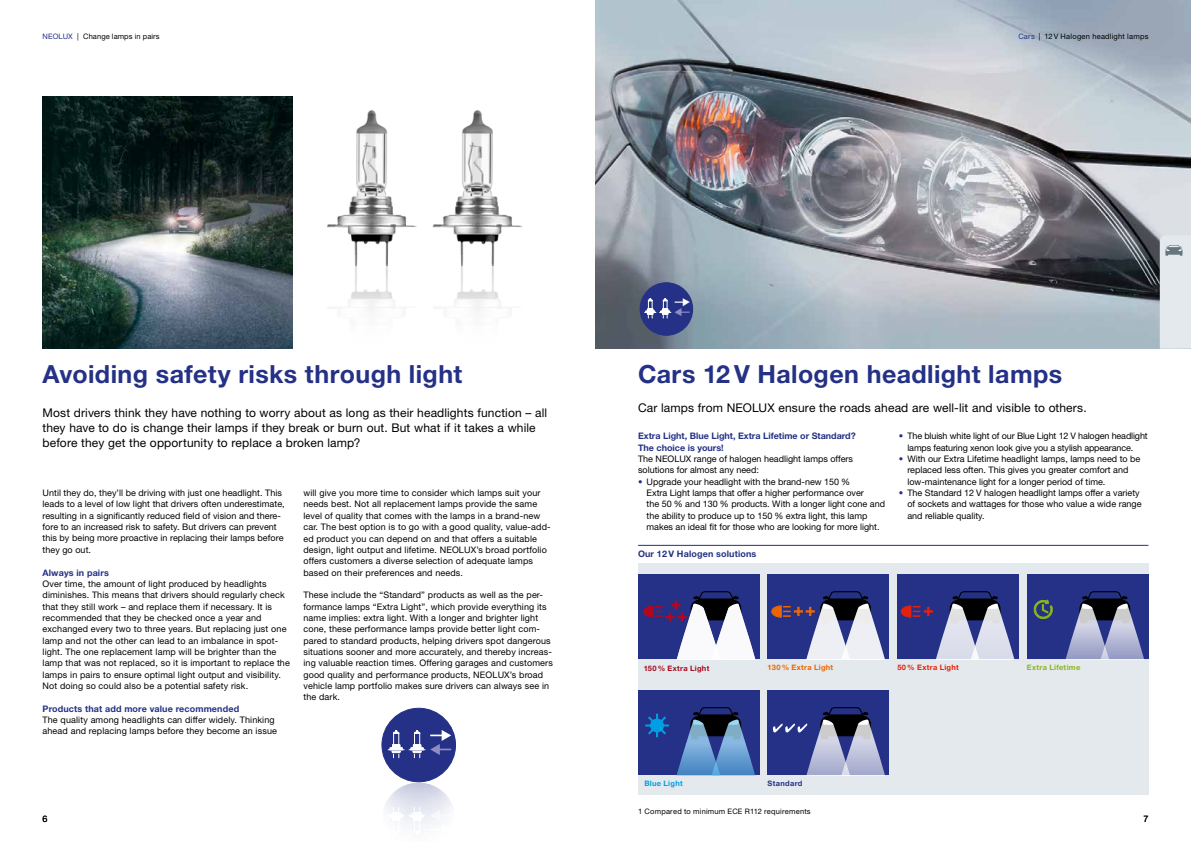
<style>
.page{position:relative;width:1191px;height:842px;background:#fff}
.page>*{position:absolute;margin:0;border:0;box-sizing:border-box;transform-origin:0 0}
.t1{font:700 25px "Helvetica Neue LT Pro";letter-spacing:.015em;color:#243186}
.t2{font:12px/15.1px "Helvetica Neue LT Pro";letter-spacing:.01em;color:#000}
.t3{font:9px/11.3px "Helvetica Neue LT Pro";letter-spacing:.015em;color:#000}
.t4{font:700 9px/11.3px "Helvetica Neue LT Pro";letter-spacing:.015em;color:#243186}
.t5{font:9px/11.3px "Helvetica Neue LT Pro";letter-spacing:-.015em;color:#000}
.t6{font:7.5px "Helvetica Neue LT Pro";letter-spacing:.025em;color:#000}
.t7{font:700 7.5px "Helvetica Neue LT Pro";letter-spacing:.04em;color:#a6081d}
.t8{font:700 7.5px "Helvetica Neue LT Pro";letter-spacing:.04em;color:#ec6502}
.t9{font:700 7.5px "Helvetica Neue LT Pro";letter-spacing:.045em;color:#e4200e}
.t10{font:700 7.5px "Helvetica Neue LT Pro";letter-spacing:.04em;color:#8bb61c}
.t11{font:700 7.5px "Helvetica Neue LT Pro";letter-spacing:.04em;color:#009ee3}
.t12{font:700 7.5px "Helvetica Neue LT Pro";letter-spacing:.045em;color:#243186}
.s1{color:#243186}
</style>
<div class="page">
<img style="left:595px;top:0;width:596px;height:349px">
<img style="left:43px;top:96px;width:249px;height:253px">
<svg style="left:1159px;top:235px;width:32px;height:114px;background:#dbe1e5"></svg>
<div style="left:640px;top:283px;width:52px;height:52px;background:#243186;border-radius:50%"></div>
<div style="left:640px;top:283px;width:53px;height:52px;border:1px solid #243186;border-radius:50%"></div>
<svg style="left:644px;top:298px;width:45px;height:20px"></svg>
<svg style="left:386px;top:783px;width:66px;height:41px"></svg>
<div style="left:382px;top:708px;width:73px;height:74px;background:#243186;border-radius:50%"></div>
<div style="left:382px;top:708px;width:74px;height:74px;border:1px solid #243186;border-radius:50%"></div>
<svg style="left:387px;top:730px;width:64px;height:28px"></svg>
<div style="left:638px;top:563px;width:510px;height:231px;background:#e3e9ec"></div>
<hr style="left:638px;top:545px;width:510px;height:1px;background:#243186">
<div style="left:767px;top:690px;width:122px;height:85px;background:#243186"></div>
<svg style="left:773px;top:707px;width:112px;height:68px"></svg>
<div style="left:897px;top:574px;width:121px;height:85px;background:#243186"></div>
<div style="left:767px;top:574px;width:122px;height:85px;background:#243186"></div>
<div style="left:638px;top:574px;width:121px;height:85px;background:#243186"></div>
<div style="left:638px;top:690px;width:121px;height:85px;background:#243186"></div>
<svg style="left:645px;top:707px;width:110px;height:68px"></svg>
<div style="left:1026px;top:574px;width:122px;height:85px;background:#243186"></div>
<svg style="left:1033px;top:591px;width:111px;height:68px"></svg>
<svg style="left:771px;top:591px;width:114px;height:68px"></svg>
<svg style="left:643px;top:591px;width:113px;height:68px"></svg>
<svg style="left:900px;top:591px;width:115px;height:68px"></svg>
<img style="left:327px;top:110px;width:90px;height:156px">
<img style="left:432px;top:110px;width:91px;height:156px">
<img style="left:439px;top:266px;width:72px;height:44px">
<img style="left:328px;top:266px;width:111px;height:44px">
<p class="t6" style="left:43px;top:32px;width:119px"><span class="s1">NEOLUX</span> | Change lamps in pairs</p>
<p class="t6" style="left:1018px;top:32px;width:132px"><span class="s1">Cars</span> | 12 V Halogen headlight lamps</p>
<h1 class="t1" style="left:43px;top:358px;width:421px">Avoiding safety risks through light</h1>
<h2 class="t2" style="left:43px;top:405px;width:506px">Most drivers think they have nothing to worry about as long as their headlights function – all they have to do is change their lamps if they break or burn out. But what if it takes a while before they get the opportunity to replace a broken lamp?</h2>
<p class="t3" style="left:43px;top:487px;width:244px">Until they do, they’ll be driving with just one headlight. This leads to a level of low light that drivers often underestimate, resulting in a significantly reduced field of vision and there&shy;fore to an increased risk to safety. But drivers can prevent this by being more proactive in replacing their lamps before they go out.</p>
<p class="t4" style="left:43px;top:566px;width:68px">Always in pairs</p>
<p class="t3" style="left:43px;top:578px;width:249px">Over time, the amount of light produced by headlights diminishes. This means that drivers should regularly check that they still work – and replace them if necessary. It is recommended that they be checked once a year and exchanged every two to three years. But replacing just one lamp and not the other can lead to an imbalance in spot&shy;light. The one replacement lamp will be brighter than the lamp that was not replaced, so it is important to replace the lamps in pairs to ensure optimal light output and visibility.<br>Not doing so could also be a potential safety risk.</p>
<p class="t4" style="left:43px;top:702px;width:198px">Products that add more value recommended</p>
<p class="t3" style="left:43px;top:714px;width:236px">The quality among headlights can differ widely. Thinking ahead and replacing lamps before they become an issue</p>
<p class="t3" style="left:303px;top:487px;width:249px">will give you more time to consider which lamps suit your needs best. Not all replacement lamps provide the same level of quality that comes with the lamps in a brand-new car. The best option is to go with a good quality, value-add&shy;ed product you can depend on and that offers a suitable design, light output and lifetime. NEOLUX’s broad portfolio offers customers a diverse selection of adequate lamps based on their preferences and needs.</p>
<p class="t3" style="left:303px;top:589px;width:251px">These include the “Standard” products as well as the per&shy;formance lamps “Extra Light”, which provide everything its name implies: extra light. With a longer and brighter light cone, these performance lamps provide better light com&shy;pared to standard products, helping drivers spot dangerous situations sooner and more accurately, and thereby increas&shy;ing valuable reaction times. Offering garages and customers good quality and performance products, NEOLUX’s broad vehicle lamp portfolio makes sure drivers can always see in the dark.</p>
<h1 class="t1" style="left:638px;top:358px;width:426px">Cars 12V Halogen headlight lamps</h1>
<h2 class="t2" style="left:638px;top:400px;width:450px">Car lamps from NEOLUX ensure the roads ahead are well-lit and visible to others.</h2>
<p class="t4" style="left:638px;top:430px;width:219px">Extra Light, Blue Light, Extra Lifetime or Standard?<br>The choice is yours!</p>
<p class="t3" style="left:638px;top:453px;width:217px">The NEOLUX range of halogen headlight lamps offers solutions for almost any need:</p>
<p class="t3" style="left:646px;top:476px;width:240px;text-indent:-9px"><span class="s1">•</span> Upgrade your headlight with the brand-new 150 %<br>Extra Light lamps that offer a higher performance over<br>the 50 % and 130 % products. With a longer light cone and the ability to produce up to 150 % extra light, this lamp makes an ideal fit for those who are looking for more light.</p>
<p class="t4" style="left:638px;top:548px;width:120px">Our 12V Halogen solutions</p>
<p class="t5" style="left:907px;top:430px;width:242px;text-indent:-9px"><span class="s1">•</span> The bluish white light of our Blue Light 12 V halogen headlight lamps featuring xenon look give you a stylish appearance.</p>
<p class="t3" style="left:907px;top:453px;width:234px;text-indent:-9px"><span class="s1">•</span> With our Extra Lifetime headlight lamps, lamps need to be replaced less often. This gives you greater comfort and low-maintenance light for a longer period of time.</p>
<p class="t3" style="left:907px;top:487px;width:235px;text-indent:-9px"><span class="s1">•</span> The Standard 12 V halogen headlight lamps offer a variety of sockets and wattages for those who value a wide range and reliable quality.</p>
<p class="t7" style="left:643px;top:664px;width:67px">150% Extra Light</p>
<p class="t8" style="left:767px;top:663px;width:67px">130% Extra Light</p>
<p class="t9" style="left:897px;top:663px;width:63px">50% Extra Light</p>
<p class="t10" style="left:1026px;top:663px;width:55px">Extra Lifetime</p>
<p class="t11" style="left:644px;top:779px;width:40px">Blue Light</p>
<p class="t12" style="left:767px;top:779px;width:36px">Standard</p>
<p class="t6" style="left:638px;top:807px;width:174px">1 Compared to minimum ECE R112 requirements</p>
<p class="t3" style="left:43px;top:813px;width:7px">6</p>
<p class="t3" style="left:1143px;top:813px;width:7px">7</p>
</div>
